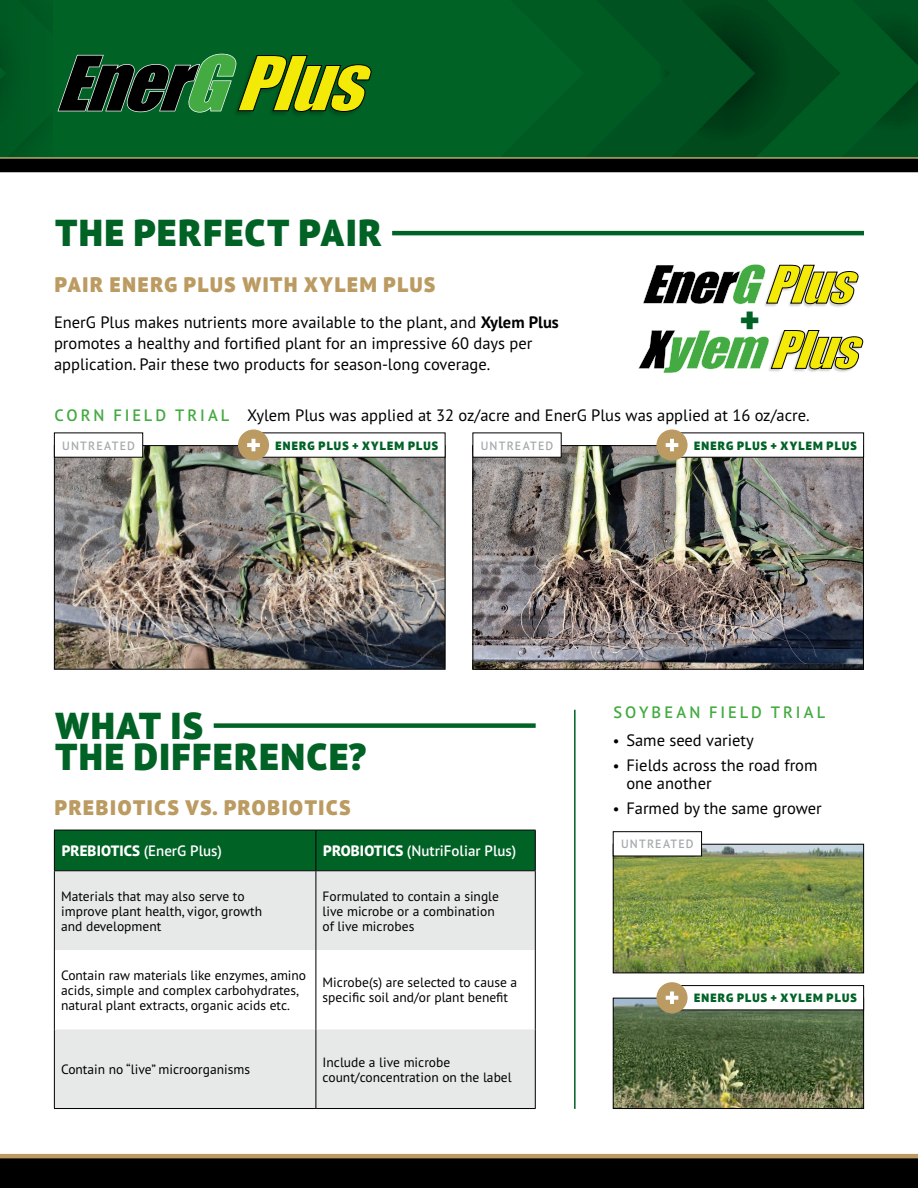
<style>
.page{position:relative;width:918px;height:1188px;background:#fff}
.page>*{position:absolute;margin:0;border:0;box-sizing:border-box;transform-origin:0 0}
.t1{font:900 37.5px/31.5px "PT Sans Pro";letter-spacing:.05em;color:#016226}
.t2{font:900 21px "PT Sans Pro";letter-spacing:.08em;color:#bb9b61}
.t3{font:16.5px/21px "PT Sans Pro";color:#000}
.t4{font:600 16.5px "PT Sans Pro";letter-spacing:.185em;color:#44aa42}
.t5{font:600 15px "PT Sans Pro";color:#fff}
.t6{font:13.5px/15px "PT Sans Pro";color:#000}
.t7{font:900 12px "PT Sans Pro";letter-spacing:.095em;color:#016226}
.t8{font:600 12px "PT Sans Pro";letter-spacing:.1em;color:#a6aaac}
.s1{font-weight:700}
.s2{font-weight:800}
.s3{font-size:15px}
</style>
<div class="page">
<div style="left:0;top:1158px;width:918px;height:30px;background:#000"></div>
<div style="left:0;top:0;width:918px;height:159px;background:#016226"></div>
<svg style="left:586px;top:0;width:332px;height:157px"></svg>
<svg style="left:0;top:0;width:47px;height:157px"></svg>
<hr style="left:574px;top:710px;width:2px;height:399px;background:#016226">
<hr style="left:0;top:1154px;width:918px;height:4px;background:#bb9b61">
<div style="left:0;top:159px;width:918px;height:13px;background:#000"></div>
<hr style="left:0;top:157px;width:918px;height:2px;background:#bb9b61">
<svg style="left:58px;top:54px;width:314px;height:59px"></svg>
<div style="left:55px;top:831px;width:480px;height:39px;background:#016226"></div>
<div style="left:55px;top:871px;width:480px;height:237px;background:#e7e8e8"></div>
<svg style="left:55px;top:950px;width:480px;height:79px"></svg>
<hr style="left:54px;top:830px;width:262px;height:1px;background:#000">
<hr style="left:54px;top:830px;width:1px;height:40px;background:#000">
<hr style="left:316px;top:830px;width:220px;height:1px;background:#000">
<hr style="left:316px;top:830px;width:1px;height:40px;background:#000">
<hr style="left:54px;top:870px;width:262px;height:1px;background:#000">
<hr style="left:316px;top:870px;width:220px;height:1px;background:#000">
<hr style="left:535px;top:830px;width:1px;height:40px;background:#000">
<hr style="left:535px;top:871px;width:1px;height:79px;background:#000">
<hr style="left:535px;top:950px;width:1px;height:79px;background:#000">
<hr style="left:535px;top:1029px;width:1px;height:79px;background:#000">
<hr style="left:316px;top:871px;width:1px;height:79px;background:#000">
<hr style="left:316px;top:950px;width:1px;height:79px;background:#000">
<hr style="left:316px;top:1029px;width:1px;height:79px;background:#000">
<hr style="left:316px;top:1108px;width:220px;height:1px;background:#000">
<hr style="left:54px;top:871px;width:1px;height:79px;background:#000">
<hr style="left:54px;top:950px;width:1px;height:79px;background:#000">
<hr style="left:54px;top:1029px;width:1px;height:79px;background:#000">
<hr style="left:54px;top:1108px;width:262px;height:1px;background:#000">
<div style="left:214px;top:723px;width:322px;height:5px;background:#016226"></div>
<img style="left:765px;top:274px;width:94px;height:33px">
<svg style="left:643px;top:264px;width:215px;height:40px"></svg>
<svg style="left:638px;top:330px;width:225px;height:43px"></svg>
<hr style="left:392px;top:231px;width:472px;height:4px;background:#016226">
<img style="left:56px;top:447px;width:388px;height:221px">
<div style="left:54px;top:445px;width:392px;height:225px;border:1px solid #000"></div>
<img style="left:474px;top:447px;width:388px;height:221px">
<div style="left:472px;top:445px;width:392px;height:225px;border:1px solid #000"></div>
<div style="left:54px;top:433px;width:89px;height:25px;background:#fff;border:1px solid #000"></div>
<div style="left:472px;top:433px;width:90px;height:25px;background:#fff;border:1px solid #000"></div>
<div style="left:261px;top:433px;width:185px;height:25px;background:#fff;border:1px solid #000"></div>
<div style="left:238px;top:430px;width:31px;height:31px;background:#bb9b61;border-radius:50%"></div>
<svg style="left:247px;top:439px;width:13px;height:12px"></svg>
<div style="left:679px;top:433px;width:185px;height:25px;background:#fff;border:1px solid #000"></div>
<div style="left:656px;top:430px;width:32px;height:31px;background:#bb9b61;border-radius:50%"></div>
<svg style="left:666px;top:439px;width:12px;height:12px"></svg>
<img style="left:615px;top:1000px;width:247px;height:107px">
<div style="left:613px;top:998px;width:251px;height:111px;border:1px solid #000"></div>
<img style="left:615px;top:846px;width:247px;height:125px">
<div style="left:613px;top:844px;width:251px;height:129px;border:1px solid #000"></div>
<div style="left:679px;top:985px;width:185px;height:25px;background:#fff;border:1px solid #000"></div>
<div style="left:656px;top:982px;width:32px;height:31px;background:#bb9b61;border-radius:50%"></div>
<svg style="left:666px;top:991px;width:12px;height:13px"></svg>
<div style="left:613px;top:831px;width:89px;height:25px;background:#fff;border:1px solid #000"></div>
<h1 class="t1" style="left:56px;top:216px;width:327px">THE PERFECT PAIR</h1>
<h2 class="t2" style="left:55px;top:271px;width:382px">PAIR ENERG PLUS WITH XYLEM PLUS</h2>
<p class="t3" style="left:54px;top:311px;width:506px">EnerG Plus makes nutrients more available to the plant, and <span class="s1">Xylem Plus </span>promotes a healthy and fortified plant for an impressive 60 days per application. Pair these two products for season-long coverage.</p>
<h1 class="t1" style="left:740px;top:303px;width:22px">+</h1>
<p class="t4" style="left:55px;top:404px;width:176px">CORN FIELD TRIAL</p>
<p class="t3" style="left:247px;top:404px;width:564px">Xylem Plus was applied at 32 oz/acre and EnerG Plus was applied at 16 oz/acre.</p>
<p class="t8" style="left:62px;top:438px;width:74px">UNTREATED</p>
<p class="t7" style="left:276px;top:437px;width:164px">ENERG PLUS + XYLEM PLUS</p>
<p class="t8" style="left:481px;top:438px;width:74px">UNTREATED</p>
<p class="t7" style="left:694px;top:437px;width:164px">ENERG PLUS + XYLEM PLUS</p>
<h1 class="t1" style="left:55px;top:709px;width:312px">WHAT IS<br>THE DIFFERENCE?</h1>
<h2 class="t2" style="left:55px;top:793px;width:297px">PREBIOTICS VS. PROBIOTICS</h2>
<p class="t5" style="left:62px;top:841px;width:162px"><span class="s2">PREBIOTICS</span> (EnerG Plus)</p>
<p class="t5" style="left:323px;top:841px;width:195px"><span class="s2">PROBIOTICS</span> (NutriFoliar Plus)</p>
<p class="t6" style="left:61px;top:888px;width:202px">Materials that may also serve to improve plant health, vigor, growth and development</p>
<p class="t6" style="left:323px;top:888px;width:178px">Formulated to contain a single live microbe or a combination of live microbes</p>
<p class="t6" style="left:61px;top:967px;width:247px">Contain raw materials like enzymes, amino acids, simple and complex carbohydrates, natural plant extracts, organic acids etc.</p>
<p class="t6" style="left:323px;top:975px;width:196px">Microbe(s) are selected to cause a specific soil and/or plant benefit</p>
<p class="t6" style="left:61px;top:1061px;width:190px">Contain no “live” microorganisms</p>
<p class="t6" style="left:323px;top:1054px;width:191px">Include a live microbe count/concentration on the label</p>
<p class="t4" style="left:614px;top:702px;width:213px">SOYBEAN FIELD TRIAL</p>
<p class="t3" style="left:613px;top:729px;width:143px"><span class="s3">•</span> Same seed variety</p>
<p class="t3" style="left:626px;top:756px;width:193px;line-height:18px;text-indent:-14px"><span class="s3">•</span> Fields across the road from one another</p>
<p class="t3" style="left:613px;top:797px;width:210px"><span class="s3">•</span> Farmed by the same grower</p>
<p class="t8" style="left:621px;top:836px;width:74px">UNTREATED</p>
<p class="t7" style="left:694px;top:990px;width:164px">ENERG PLUS + XYLEM PLUS</p>
</div>
